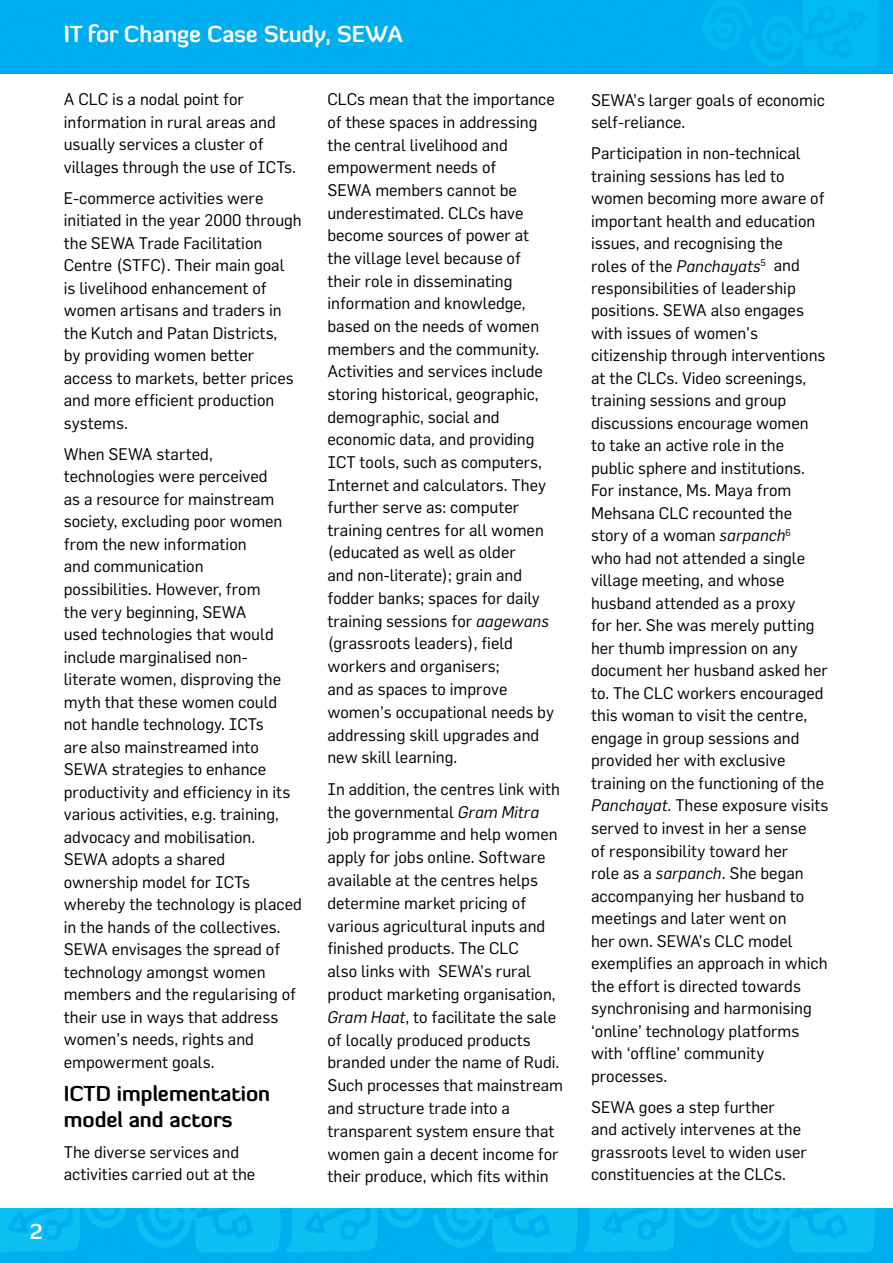
<style>
.page{position:relative;width:893px;height:1263px;background:#fff}
.page>*{position:absolute;margin:0;border:0;box-sizing:border-box;transform-origin:0 0}
.t1{font:700 22.5px "Diavlo";color:#fff}
.t2{font:700 21px/25.5px "Diavlo";color:#000}
.t3{font:700 21px "Diavlo";color:#fff}
.t4{font:16.5px/22.5px "Flama";color:#000}
.s1{font-style:italic}
</style>
<div class="page">
<img style="left:0;top:0;width:893px;height:73px">
<img style="left:0;top:1208px;width:893px;height:55px">
<p class="t3" style="left:30px;top:1218px;width:14px">2</p>
<h1 class="t1" style="left:64px;top:20px;width:341px">IT for Change Case Study, SEWA</h1>
<p class="t4" style="left:64px;top:88px;width:234px">A CLC is a nodal point for information in rural areas and usually services a cluster of villages through the use of ICTs.</p>
<p class="t4" style="left:64px;top:186px;width:239px">E-commerce activities were initiated in the year 2000 through the SEWA Trade Facilitation<br>Centre (STFC). Their main goal<br>is livelihood enhancement of women artisans and traders in the Kutch and Patan Districts,<br>by providing women better access to markets, better prices and more efficient production systems.</p>
<p class="t4" style="left:64px;top:442px;width:240px">When SEWA started, technologies were perceived<br>as a resource for mainstream society, excluding poor women from the new information<br>and communication<br>possibilities. However, from<br>the very beginning, SEWA<br>used technologies that would include marginalised non&shy;literate women, disproving the myth that these women could not handle technology. ICTs<br>are also mainstreamed into<br>SEWA strategies to enhance productivity and efficiency in its various activities, e.g. training, advocacy and mobilisation.<br>SEWA adopts a shared ownership model for ICTs whereby the technology is placed in the hands of the collectives.<br>SEWA envisages the spread of technology amongst women members and the regularising of their use in ways that address women’s needs, rights and empowerment goals.</p>
<p class="t2" style="left:64px;top:1081px;width:208px">ICTD implementation model and actors</p>
<p class="t4" style="left:64px;top:1140px;width:193px">The diverse services and activities carried out at the</p>
<p class="t4" style="left:327px;top:88px;width:229px">CLCs mean that the importance of these spaces in addressing the central livelihood and empowerment needs of<br>SEWA members cannot be underestimated. CLCs have become sources of power at the village level because of their role in disseminating information and knowledge, based on the needs of women members and the community.<br>Activities and services include storing historical, geographic, demographic, social and economic data, and providing<br>ICT tools, such as computers,<br>Internet and calculators. They further serve as: computer training centres for all women (educated as well as older<br>and non-literate); grain and fodder banks; spaces for daily training sessions for <span class="s1">aagewans </span>(grassroots leaders), field workers and organisers;<br>and as spaces to improve women’s occupational needs by addressing skill upgrades and new skill learning.</p>
<p class="t4" style="left:327px;top:777px;width:237px">In addition, the centres link with the governmental <span class="s1">Gram Mitra </span>job programme and help women apply for jobs online. Software available at the centres helps determine market pricing of various agricultural inputs and finished products. The CLC<br>also links with SEWA’s rural product marketing organisation,<br><span class="s1">Gram Haat</span>, to facilitate the sale of locally produced products branded under the name of Rudi.<br>Such processes that mainstream and structure trade into a transparent system ensure that women gain a decent income for their produce, which fits within</p>
<p class="t4" style="left:591px;top:88px;width:235px">SEWA’s larger goals of economic self-reliance.</p>
<p class="t4" style="left:591px;top:141px;width:239px">Participation in non-technical training sessions has led to women becoming more aware of important health and education issues, and recognising the<br>roles of the <span class="s1">Panchayats</span><sup>5</sup> and responsibilities of leadership positions. SEWA also engages with issues of women’s citizenship through interventions at the CLCs. Video screenings, training sessions and group discussions encourage women<br>to take an active role in the public sphere and institutions.<br>For instance, Ms. Maya from<br>Mehsana CLC recounted the story of a woman <span class="s1">sarpanch</span><sup>6<br></sup>who had not attended a single village meeting, and whose husband attended as a proxy<br>for her. She was merely putting her thumb impression on any document her husband asked her to. The CLC workers encouraged this woman to visit the centre, engage in group sessions and provided her with exclusive training on the functioning of the<br><span class="s1">Panchayat</span>. These exposure visits served to invest in her a sense<br>of responsibility toward her<br>role as a <span class="s1">sarpanch</span>. She began accompanying her husband to meetings and later went on<br>her own. SEWA’s CLC model exemplifies an approach in which the effort is directed towards synchronising and harmonising ‘online’ technology platforms with ‘offline’ community processes.</p>
<p class="t4" style="left:591px;top:1095px;width:217px">SEWA goes a step further<br>and actively intervenes at the grassroots level to widen user constituencies at the CLCs.</p>
</div>
